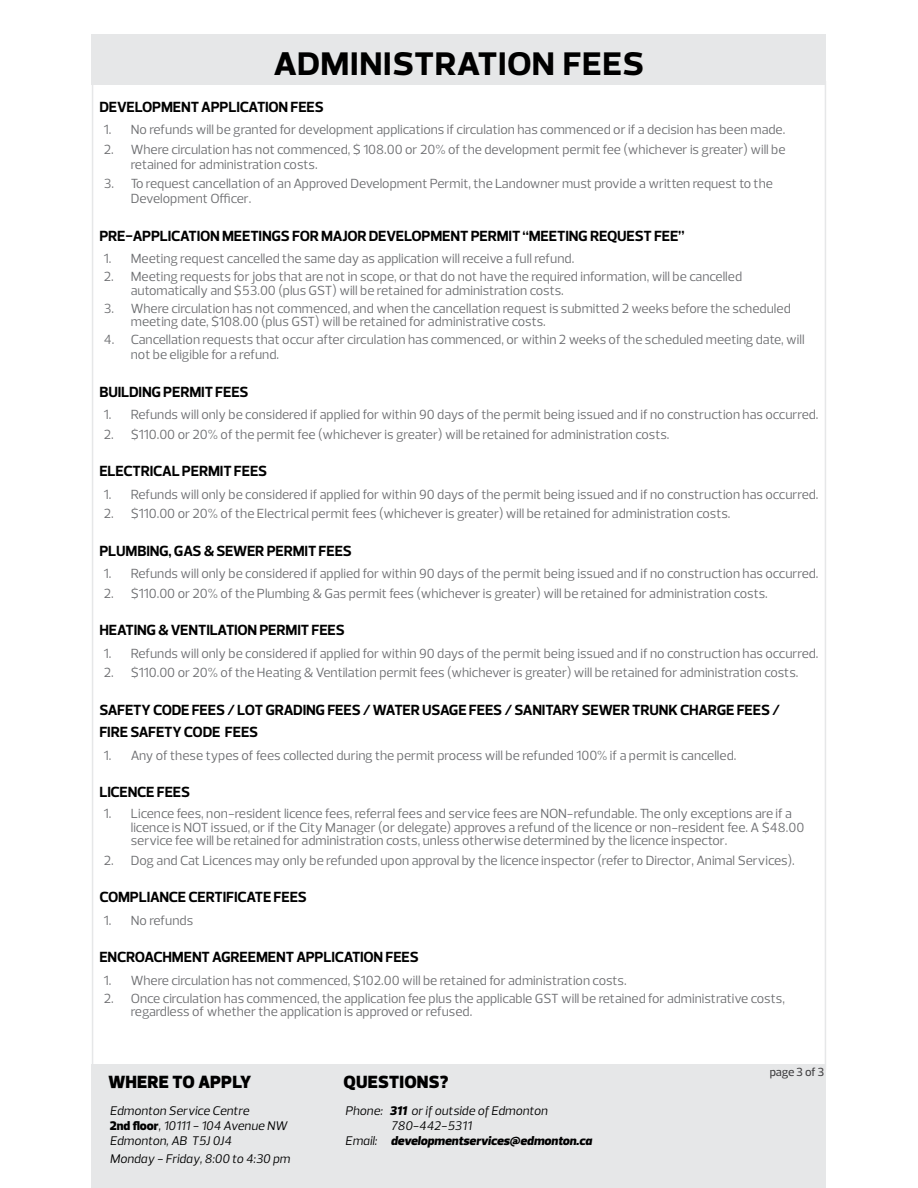
<style>
.page{position:relative;width:918px;height:1188px;background:#fff}
.page>*{position:absolute;margin:0;border:0;box-sizing:border-box;transform-origin:0 0}
.t1{font:700 39px "Prelo";color:#000}
.t2{font:900 18px "Prelo";letter-spacing:.015em;color:#000}
.t3{font:700 15px/22.5px "Prelo";letter-spacing:-.01em;color:#000}
.t4{font:13.5px/13.5px "Prelo";color:#6d6e71}
.t5{font:italic 12.75px/15px "Prelo";color:#000}
.t6{font:italic 900 12.75px "Prelo";color:#000}
.t7{font:500 12px "Prelo";letter-spacing:-.015em;color:#414042}
.s1{font-weight:900;font-style:normal}
.s2{font-weight:900}
.s3{font-weight:400}
</style>
<div class="page">
<div style="left:92px;top:34px;width:734px;height:52px;background:#e6e7e8"></div>
<div style="left:92px;top:1064px;width:734px;height:124px;background:#e6e7e8"></div>
<h1 class="t1" style="left:273px;top:37px;width:373px">administration fees</h1>
<p class="t3" style="left:99px;top:95px;width:226px">DEVELOPMENT APPLICATION FEES</p>
<p class="t4" style="left:104px;top:123px;width:683px">1. No refunds will be granted for development applications if circulation has commenced or if a decision has been made.</p>
<p class="t4" style="left:131px;top:142px;width:656px;line-height:15px;text-indent:-27px">2. Where circulation has not commenced, $ 108.00 or 20% of the development permit fee (whichever is greater) will be retained for administration costs.</p>
<p class="t4" style="left:131px;top:176px;width:644px;line-height:15px;text-indent:-27px">3. To request cancellation of an Approved Development Permit, the Landowner must provide a written request to the<br>Development Officer.</p>
<p class="t3" style="left:99px;top:224px;width:587px">PRE-APPLICATION MEETINGS FOR MAJOR DEVELOPMENT PERMIT “MEETING REQUEST FEE”</p>
<p class="t4" style="left:104px;top:252px;width:472px">1. Meeting request cancelled the same day as application will receive a full refund.</p>
<p class="t4" style="left:131px;top:270px;width:613px;text-indent:-27px">2. Meeting requests for jobs that are not in scope, or that do not have the required information, will be cancelled automatically and $53.00 (plus GST) will be retained for administration costs.</p>
<p class="t4" style="left:131px;top:302px;width:662px;text-indent:-27px">3. Where circulation has not commenced, and when the cancellation request is submitted 2 weeks before the scheduled meeting date, $108.00 (plus GST) will be retained for administrative costs.</p>
<p class="t4" style="left:131px;top:332px;width:675px;line-height:15px;text-indent:-27px">4. Cancellation requests that occur after circulation has commenced, or within 2 weeks of the scheduled meeting date, will not be eligible for a refund.</p>
<p class="t3" style="left:99px;top:380px;width:151px">BUILDING PERMIT FEES</p>
<p class="t4" style="left:104px;top:408px;width:716px">1. Refunds will only be considered if applied for within 90 days of the permit being issued and if no construction has occurred.</p>
<p class="t4" style="left:104px;top:428px;width:567px">2. $110.00 or 20% of the permit fee (whichever is greater) will be retained for administration costs.</p>
<p class="t3" style="left:99px;top:460px;width:169px">ELECTRICAL PERMIT FEES</p>
<p class="t4" style="left:104px;top:488px;width:716px">1. Refunds will only be considered if applied for within 90 days of the permit being issued and if no construction has occurred.</p>
<p class="t4" style="left:104px;top:507px;width:628px">2. $110.00 or 20% of the Electrical permit fees (whichever is greater) will be retained for administration costs.</p>
<p class="t3" style="left:99px;top:539px;width:254px">PLUMBING, GAS &amp; SEWER PERMIT FEES</p>
<p class="t4" style="left:104px;top:567px;width:716px">1. Refunds will only be considered if applied for within 90 days of the permit being issued and if no construction has occurred.</p>
<p class="t4" style="left:104px;top:587px;width:666px">2. $110.00 or 20% of the Plumbing &amp; Gas permit fees (whichever is greater) will be retained for administration costs.</p>
<p class="t3" style="left:99px;top:619px;width:247px">HEATING &amp; VENTILATION PERMIT FEES</p>
<p class="t4" style="left:104px;top:647px;width:716px">1. Refunds will only be considered if applied for within 90 days of the permit being issued and if no construction has occurred.</p>
<p class="t4" style="left:104px;top:666px;width:696px">2. $110.00 or 20% of the Heating &amp; Ventilation permit fees (whichever is greater) will be retained for administration costs.</p>
<p class="t3" style="left:99px;top:698px;width:682px">SAFETY CODE FEES / LOT GRADING FEES / WATER USAGE FEES / SANITARY SEWER TRUNK CHARGE FEES /<br>FIRE SAFETY CODE FEES</p>
<p class="t4" style="left:104px;top:749px;width:634px">1. Any of these types of fees collected during the permit process will be refunded 100% if a permit is cancelled.</p>
<p class="t3" style="left:99px;top:781px;width:92px">LICENCE FEES</p>
<p class="t4" style="left:131px;top:807px;width:675px;text-indent:-27px">1. Licence fees, non-resident licence fees, referral fees and service fees are NON-refundable. The only exceptions are if a licence is NOT issued, or if the City Manager (or delegate) approves a refund of the licence or non-resident fee. A $48.00 service fee will be retained for administration costs, unless otherwise determined by the licence inspector.</p>
<p class="t4" style="left:104px;top:854px;width:693px">2. Dog and Cat Licences may only be refunded upon approval by the licence inspector (refer to Director, Animal Services).</p>
<p class="t3" style="left:99px;top:886px;width:209px">COMPLIANCE CERTIFICATE FEES</p>
<p class="t4" style="left:104px;top:914px;width:91px">1. No refunds</p>
<p class="t3" style="left:99px;top:946px;width:321px">ENCROACHMENT AGREEMENT APPLICATION FEES</p>
<p class="t4" style="left:104px;top:974px;width:524px">1. Where circulation has not commenced, $102.00 will be retained for administration costs.</p>
<p class="t4" style="left:131px;top:992px;width:656px;text-indent:-27px">2. Once circulation has commenced, the application fee plus the applicable GST will be retained for administrative costs, regardless of whether the application is approved or refused.</p>
<h2 class="t2" style="left:108px;top:1071px;width:144px">WHERE TO APPLY</h2>
<h2 class="t2" style="left:344px;top:1071px;width:106px">QUESTIONS?</h2>
<p class="t5" style="left:110px;top:1103px;width:179px">Edmonton Service Centre<br><span class="s1">2nd floor</span>, 10111 - 104 Avenue NW<br>Edmonton, AB T5J 0J4</p>
<p class="t5" style="left:110px;top:1151px;width:182px">Monday - Friday, 8:00 to 4:30 pm</p>
<p class="t5" style="left:345px;top:1103px;width:204px">Phone: <span class="s2">311</span> or if outside of Edmonton</p>
<p class="t5" style="left:391px;top:1118px;width:82px">780-442-5311</p>
<p class="t6" style="left:345px;top:1133px;width:248px"><span class="s3">Email:</span> developmentservices@edmonton.ca</p>
<p class="t7" style="left:770px;top:1065px;width:56px">page 3 of 3</p>
</div>
